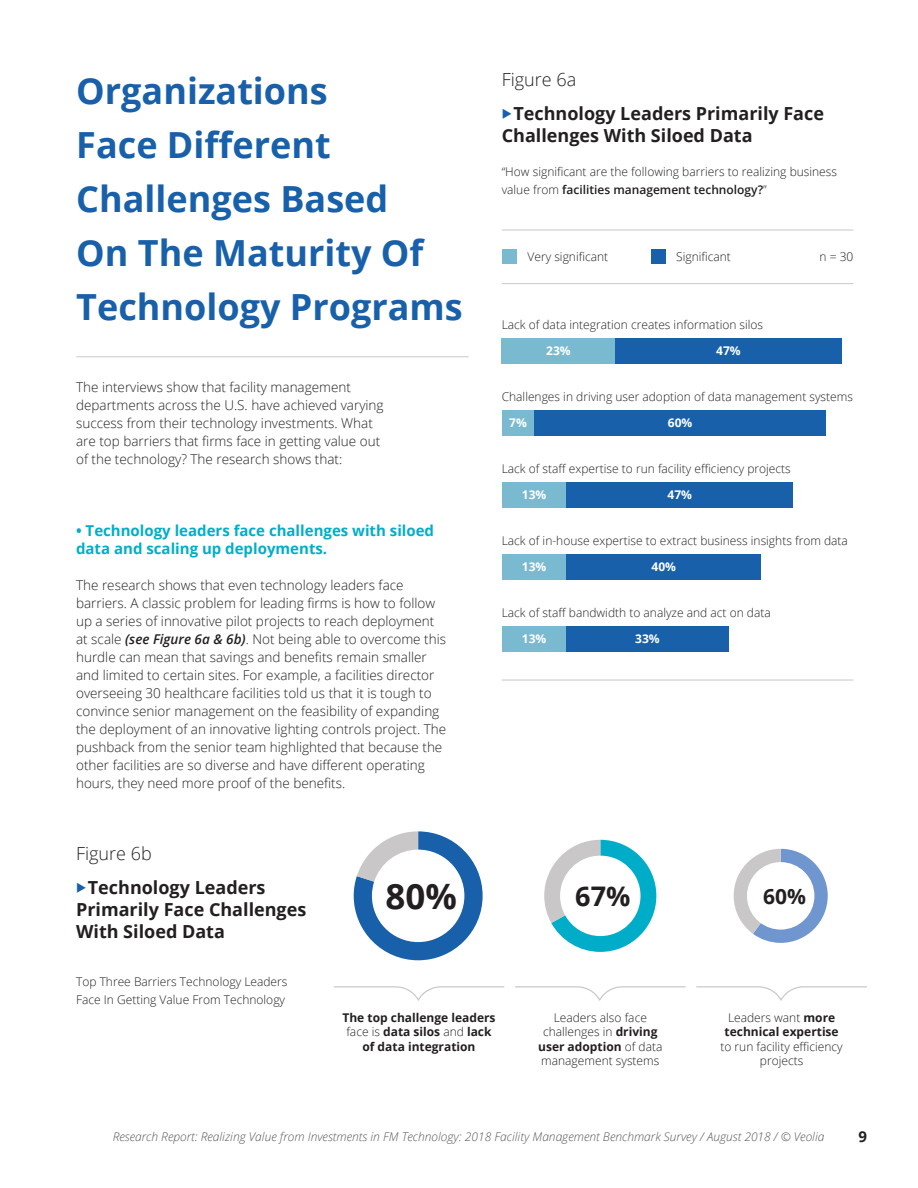
<style>
.page{position:relative;width:918px;height:1188px;background:#fff}
.page>*{position:absolute;margin:0;border:0;box-sizing:border-box;transform-origin:0 0}
.t1{font:700 36px/54px "Open Sans";color:#1860aa}
.t2{font:700 34.95px "Open Sans";color:#231f20}
.t3{font:700 27px "Open Sans";color:#231f20}
.t4{font:700 21px "Open Sans";color:#231f20}
.t5{font:700 18px/21.6px "Open Sans";color:#231f20}
.t6{font:300 18px "Open Sans";color:#231f20}
.t7{font:700 15px/18px "Open Sans";color:#00aeca}
.t8{font:700 15px "Open Sans";color:#231f20}
.t9{font:300 13.5px/18px "Open Sans";color:#231f20}
.t10{font:300 12px/14.4px "Open Sans";color:#231f20}
.t11{font:italic 300 12px "Open Sans";color:#575757}
.t12{font:700 12px/14.4px "Open Sans";color:#231f20}
.t13{font:700 12px "Open Sans";color:#fff}
.s1{font-weight:600;font-style:italic}
.s2{color:#1860aa}
.s3{font-weight:600}
.s4{font-weight:300}
.s5{font-weight:700}
</style>
<div class="page">
<div style="left:502px;top:338px;width:113px;height:26px;background:#7abad1"></div>
<div style="left:502px;top:410px;width:32px;height:26px;background:#7abad1"></div>
<div style="left:502px;top:482px;width:64px;height:26px;background:#7abad1"></div>
<div style="left:502px;top:554px;width:64px;height:26px;background:#7abad1"></div>
<div style="left:502px;top:626px;width:64px;height:26px;background:#7abad1"></div>
<div style="left:615px;top:338px;width:227px;height:26px;background:#1860aa"></div>
<div style="left:534px;top:410px;width:292px;height:26px;background:#1860aa"></div>
<div style="left:566px;top:482px;width:227px;height:26px;background:#1860aa"></div>
<div style="left:566px;top:554px;width:195px;height:26px;background:#1860aa"></div>
<div style="left:566px;top:626px;width:163px;height:26px;background:#1860aa"></div>
<hr style="left:502px;top:230px;width:351px;height:1px;background:#c9c7c7">
<hr style="left:502px;top:680px;width:351px;height:1px;background:#c9c7c7">
<hr style="left:502px;top:283px;width:351px;height:1px;background:#c9c7c7">
<hr style="left:76px;top:356px;width:393px;height:1px;background:#c9c7c7">
<svg style="left:544px;top:840px;width:112px;height:112px"></svg>
<svg style="left:734px;top:849px;width:94px;height:94px"></svg>
<svg style="left:354px;top:831px;width:129px;height:129px"></svg>
<svg style="left:333px;top:986px;width:172px;height:15px"></svg>
<svg style="left:515px;top:986px;width:171px;height:15px"></svg>
<svg style="left:696px;top:986px;width:171px;height:15px"></svg>
<div style="left:502px;top:249px;width:15px;height:15px;background:#7abad1"></div>
<div style="left:651px;top:249px;width:15px;height:15px;background:#1860aa"></div>
<h1 class="t1" style="left:76px;top:63px;width:388px">Organizations<br>Face Different<br>Challenges Based<br>On The Maturity Of<br>Technology Programs</h1>
<p class="t9" style="left:76px;top:378px;width:309px">The interviews show that facility management departments across the U.S. have achieved varying success from their technology investments. What are top barriers that firms face in getting value out of the technology? The research shows that:</p>
<p class="t7" style="left:76px;top:521px;width:360px">• Technology leaders face challenges with siloed data and scaling up deployments.</p>
<p class="t9" style="left:76px;top:576px;width:372px">The research shows that even technology leaders face barriers. A classic problem for leading firms is how to follow up a series of innovative pilot projects to reach deployment at scale <span class="s1">(see Figure 6a &amp; 6b)</span>. Not being able to overcome this hurdle can mean that savings and benefits remain smaller and limited to certain sites. For example, a facilities director overseeing 30 healthcare facilities told us that it is tough to convince senior management on the feasibility of expanding the deployment of an innovative lighting controls project. The pushback from the senior team highlighted that because the other facilities are so diverse and have different operating hours, they need more proof of the benefits.</p>
<h3 class="t6" style="left:76px;top:841px;width:77px">Figure 6b</h3>
<h3 class="t5" style="left:76px;top:877px;width:232px"><span class="s2">◆</span>Technology Leaders<br>Primarily Face Challenges<br>With Siloed Data</h3>
<p class="t10" style="left:76px;top:972px;width:213px;line-height:18px">Top Three Barriers Technology Leaders<br>Face In Getting Value From Technology</p>
<h2 class="t2" style="left:386px;top:872px;width:73px">80%</h2>
<h3 class="t6" style="left:502px;top:67px;width:76px">Figure 6a</h3>
<h3 class="t5" style="left:502px;top:103px;width:324px"><span class="s2">◆</span>Technology Leaders Primarily Face<br>Challenges With Siloed Data</h3>
<p class="t10" style="left:502px;top:162px;width:337px;line-height:18px">“How significant are the following barriers to realizing business value from <span class="s3">facilities management technology?</span>”</p>
<p class="t10" style="left:528px;top:250px;width:82px">Very significant</p>
<p class="t10" style="left:676px;top:250px;width:56px">Significant</p>
<p class="t10" style="left:820px;top:250px;width:35px">n = 30</p>
<p class="t10" style="left:502px;top:317px;width:263px">Lack of data integration creates information silos</p>
<p class="t13" style="left:546px;top:343px;width:26px">23%</p>
<p class="t13" style="left:716px;top:343px;width:26px">47%</p>
<p class="t10" style="left:502px;top:389px;width:353px">Challenges in driving user adoption of data management systems</p>
<p class="t13" style="left:509px;top:415px;width:19px">7%</p>
<p class="t13" style="left:668px;top:415px;width:26px">60%</p>
<p class="t10" style="left:502px;top:461px;width:291px">Lack of staff expertise to run facility efficiency projects</p>
<p class="t13" style="left:522px;top:487px;width:26px">13%</p>
<p class="t13" style="left:668px;top:487px;width:26px">47%</p>
<p class="t10" style="left:502px;top:533px;width:348px">Lack of in-house expertise to extract business insights from data</p>
<p class="t13" style="left:522px;top:559px;width:26px">13%</p>
<p class="t13" style="left:652px;top:559px;width:26px">40%</p>
<p class="t10" style="left:502px;top:605px;width:271px">Lack of staff bandwidth to analyze and act on data</p>
<p class="t13" style="left:522px;top:631px;width:26px">13%</p>
<p class="t13" style="left:635px;top:631px;width:26px">33%</p>
<h3 class="t3" style="left:575px;top:877px;width:57px">67%</h3>
<h3 class="t4" style="left:763px;top:881px;width:44px">60%</h3>
<p class="t12" style="left:342px;top:1010px;width:155px;text-align:center">The top challenge leaders <span class="s4">face is</span> data silos <span class="s4">and</span> lack of data integration</p>
<p class="t10" style="left:538px;top:1010px;width:126px;text-align:center">Leaders also face challenges in <span class="s5">driving user adoption</span> of data management systems</p>
<p class="t12" style="left:725px;top:1010px;width:116px"><span class="s4">Leaders want</span> more technical expertise</p>
<p class="t10" style="left:720px;top:1039px;width:124px;text-align:center">to run facility efficiency projects</p>
<p class="t11" style="left:113px;top:1128px;width:713px">Research Report: Realizing Value from Investments in FM Technology: 2018 Facility Management Benchmark Survey / August 2018 / © Veolia</p>
<p class="t8" style="left:858px;top:1126px;width:10px">9</p>
</div>
